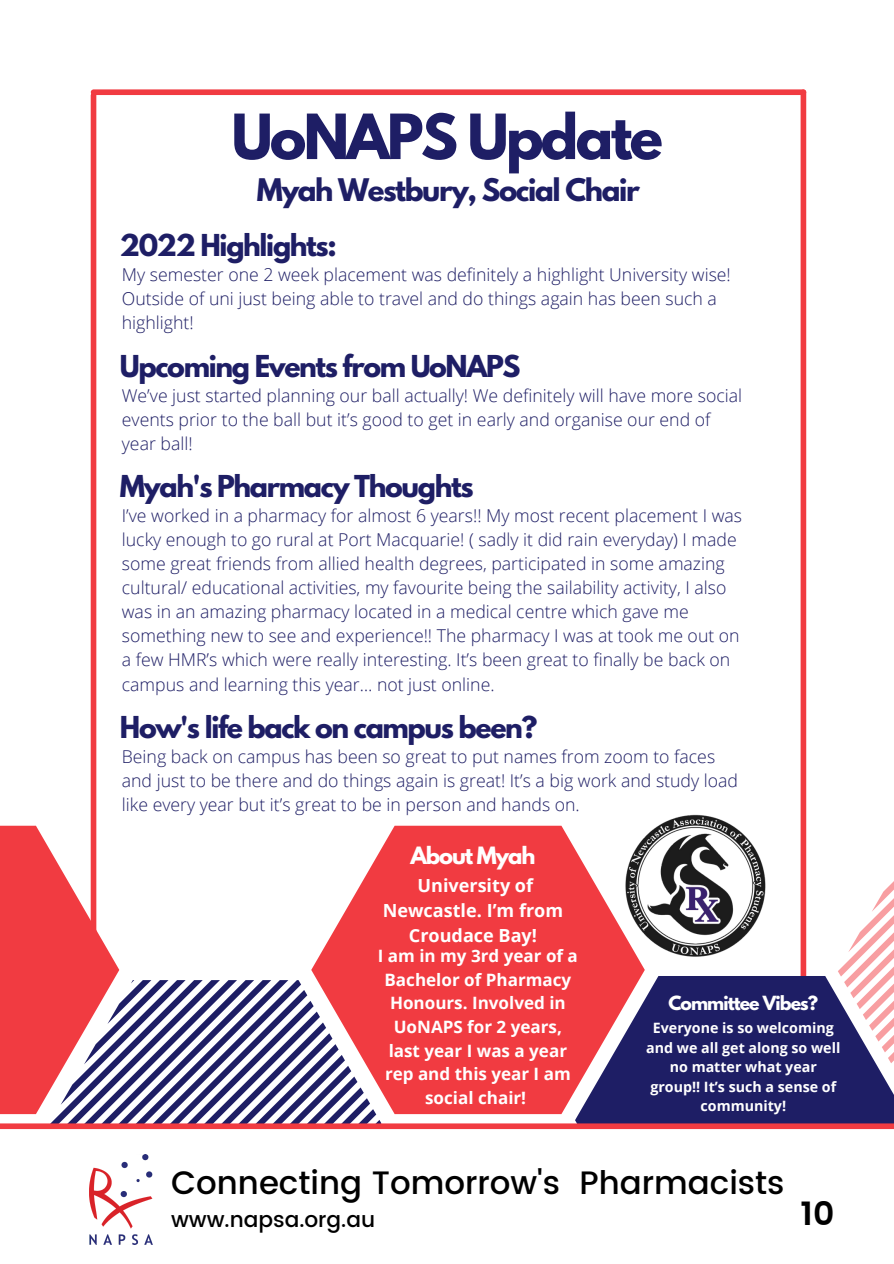
<style>
.page{position:relative;width:894px;height:1264px;background:#fff}
.page>*{position:absolute;margin:0;border:0;box-sizing:border-box;transform-origin:0 0}
.t1{font:700 55.2px "League Spartan";letter-spacing:-.05em;color:#1e1e65}
.t2{font:600 33px "Poppins";color:#000}
.t3{font:500 32.4px "Poppins";color:#000}
.t4{font:700 27.6px "League Spartan";letter-spacing:-.05em;color:#1e1e65}
.t5{font:700 26.7px "League Spartan";letter-spacing:-.05em;color:#1e1e65}
.t6{font:500 21.6px "Poppins";color:#000}
.t7{font:700 21.15px "League Spartan";letter-spacing:-.05em;color:#fff}
.t8{font:700 18px/24.8px "Open Sans";color:#fff;text-align:center}
.t9{font:300 17.7px/24px "Open Sans";color:#1e1e65}
.t10{font:700 17.25px "League Spartan";letter-spacing:-.05em;color:#fff}
.t11{font:700 17.1px/23.7px "Open Sans";color:#fff;text-align:center}
.t12{font:700 14.25px/19.5px "Open Sans";color:#fff;text-align:center}
</style>
<div class="page">
<div style="left:93px;top:89px;width:710px;height:6px;background:#f13b41"></div>
<div style="left:800px;top:92px;width:6px;height:920px;background:#f13b41"></div>
<div style="left:91px;top:95px;width:5px;height:855px;background:#f13b41"></div>
<div style="left:575px;top:976px;width:318px;height:147px;background:#1e1e65"></div>
<svg style="left:311px;top:825px;width:333px;height:289px;background:#e9565e"></svg>
<svg style="left:837px;top:882px;width:56px;height:231px"></svg>
<svg style="left:51px;top:980px;width:330px;height:143px"></svg>
<img style="left:89px;top:1154px;width:63px;height:90px">
<div style="left:0;top:1123px;width:893px;height:6px;background:#f13b41"></div>
<svg style="left:0;top:825px;width:119px;height:289px"></svg>
<img style="left:625px;top:814px;width:140px;height:143px">
<h1 class="t1" style="left:231px;top:109px;width:432px">UoNAPS Update</h1>
<h3 class="t4" style="left:257px;top:176px;width:384px">Myah Westbury, Social Chair</h3>
<h3 class="t5" style="left:120px;top:232px;width:218px">2022 Highlights:</h3>
<p class="t9" style="left:122px;top:262px;width:610px">My semester one 2 week placement was definitely a highlight University wise!<br>Outside of uni just being able to travel and do things again has been such a highlight!</p>
<h3 class="t5" style="left:120px;top:352px;width:402px">Upcoming Events from UoNAPS</h3>
<p class="t9" style="left:122px;top:383px;width:621px">We’ve just started planning our ball actually! We definitely will have more social events prior to the ball but it’s good to get in early and organise our end of year ball!</p>
<h3 class="t5" style="left:120px;top:473px;width:355px">Myah's Pharmacy Thoughts</h3>
<p class="t9" style="left:122px;top:503px;width:621px">I’ve worked in a pharmacy for almost 6 years!! My most recent placement I was lucky enough to go rural at Port Macquarie! ( sadly it did rain everyday) I made some great friends from allied health degrees, participated in some amazing cultural/ educational activities, my favourite being the sailability activity, I also was in an amazing pharmacy located in a medical centre which gave me something new to see and experience!! The pharmacy I was at took me out on a few HMR’s which were really interesting. It’s been great to finally be back on campus and learning this year… not just online.</p>
<h3 class="t5" style="left:120px;top:713px;width:419px">How's life back on campus been?</h3>
<p class="t9" style="left:122px;top:744px;width:617px">Being back on campus has been so great to put names from zoom to faces and just to be there and do things again is great! It’s a big work and study load like every year but it’s great to be in person and hands on.</p>
<p class="t7" style="left:410px;top:845px;width:127px">About Myah</p>
<p class="t8" style="left:382px;top:873px;width:182px">University of<br>Newcastle. I’m from<br>Croudace Bay!</p>
<p class="t11" style="left:378px;top:943px;width:201px">I am in my 3rd year of a<br>Bachelor of Pharmacy<br>Honours. Involved in<br>UoNAPS for 2 years, last year I was a year rep and this year I am social chair!</p>
<p class="t10" style="left:668px;top:994px;width:151px">Committee Vibes?</p>
<p class="t12" style="left:646px;top:1017px;width:196px">Everyone is so welcoming and we all get along so well no matter what year group!! It’s such a sense of community!</p>
<h3 class="t3" style="left:171px;top:1163px;width:614px">Connecting Tomorrow's Pharmacists</h3>
<p class="t6" style="left:171px;top:1206px;width:205px">www.napsa.org.au</p>
<h2 class="t2" style="left:800px;top:1194px;width:35px">10</h2>
</div>
